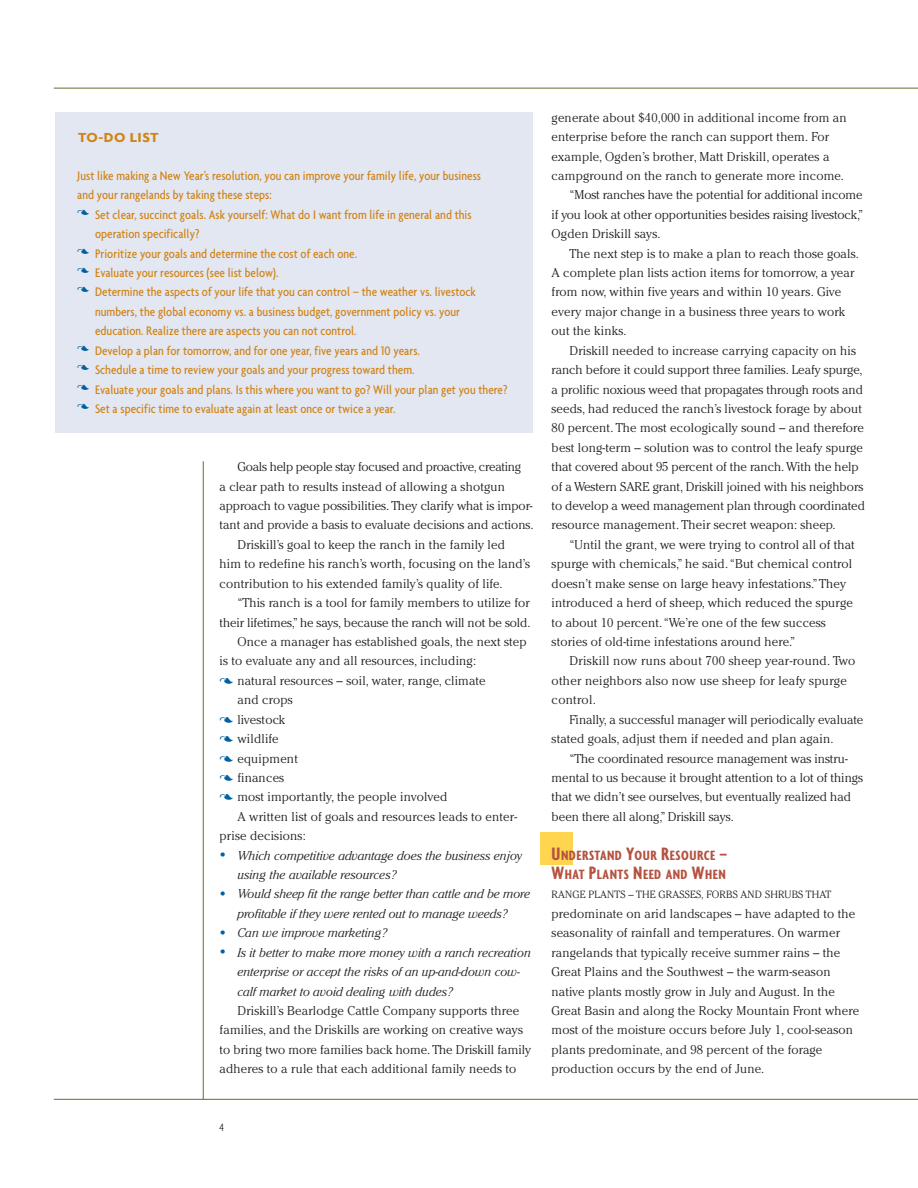
<style>
.page{position:relative;width:918px;height:1188px;background:#fff}
.page>*{position:absolute;margin:0;border:0;box-sizing:border-box;transform-origin:0 0}
.t1{font:700 extra-condensed 14.55px/19.4px "Agenda";letter-spacing:.03em;color:#b45240;scale:1.13 1}
.t2{font:700 14.25px "Agenda";letter-spacing:.035em;color:#d18316;scale:1.06 1}
.t3{font:500 condensed 13.5px "Agenda";letter-spacing:.005em;color:#d18316}
.t4{font:300 12.75px/19.4px "Cheltenham";letter-spacing:.015em;color:#231f20}
.t5{font:italic 300 12.75px/19.4px "Cheltenham";color:#231f20}
.t6{font:300 12.75px "Cheltenham";letter-spacing:-.005em;color:#231f20}
.t7{font:300 12.75px "Cheltenham";letter-spacing:-.015em;color:#231f20}
.t8{font:300 condensed 11.55px "Agenda";color:#231f20}
.t9{font:300 10.5px "Cheltenham";letter-spacing:.02em;color:#231f20}
.s1{font-style:normal;font-size:27px;color:#0060a3}
.s2{font-size:19.35px}
</style>
<div class="page">
<div style="left:540px;top:833px;width:32px;height:32px;background:#ffd44f"></div>
<hr style="left:54px;top:1099px;width:864px;height:1px;background:#627029">
<hr style="left:54px;top:88px;width:864px;height:1px;background:#627029">
<hr style="left:203px;top:461px;width:1px;height:638px;background:#627029">
<div style="left:55px;top:112px;width:478px;height:321px;background:#e3e7f2"></div>
<p class="t2" style="left:78px;top:131px;width:77px">TO-DO LIST</p>
<p class="t3" style="left:77px;top:171px;width:405px">Just like making a New Year’s resolution, you can improve your family life, your business</p>
<p class="t3" style="left:77px;top:190px;width:196px">and your rangelands by taking these steps:</p>
<p class="t3" style="left:95px;top:209px;width:378px">Set clear, succinct goals. Ask yourself: What do I want from life in general and this</p>
<p class="t3" style="left:95px;top:229px;width:106px">operation specifically?</p>
<p class="t3" style="left:95px;top:248px;width:263px">Prioritize your goals and determine the cost of each one.</p>
<p class="t3" style="left:95px;top:268px;width:185px">Evaluate your resources (see list below).</p>
<p class="t3" style="left:95px;top:287px;width:382px">Determine the aspects of your life that you can control – the weather vs. livestock</p>
<p class="t3" style="left:95px;top:306px;width:367px">numbers, the global economy vs. a business budget, government policy vs. your</p>
<p class="t3" style="left:95px;top:326px;width:263px">education. Realize there are aspects you can not control.</p>
<p class="t3" style="left:95px;top:345px;width:326px">Develop a plan for tomorrow, and for one year, five years and 10 years.</p>
<p class="t3" style="left:95px;top:365px;width:321px">Schedule a time to review your goals and your progress toward them.</p>
<p class="t3" style="left:95px;top:384px;width:414px">Evaluate your goals and plans. Is this where you want to go? Will your plan get you there?</p>
<p class="t3" style="left:95px;top:404px;width:302px">Set a specific time to evaluate again at least once or twice a year.</p>
<p class="t7" style="left:237px;top:462px;width:285px">Goals help people stay focused and proactive, creating</p>
<p class="t4" style="left:220px;top:478px;width:287px">a clear path to results instead of allowing a shotgun</p>
<p class="t4" style="left:220px;top:497px;width:315px">approach to vague possibilities. They clarify what is impor-</p>
<p class="t4" style="left:220px;top:517px;width:316px">tant and provide a basis to evaluate decisions and actions.</p>
<p class="t4" style="left:237px;top:536px;width:269px">Driskill’s goal to keep the ranch in the family led</p>
<p class="t4" style="left:220px;top:555px;width:312px">him to redefine his ranch’s worth, focusing on the land’s</p>
<p class="t4" style="left:220px;top:575px;width:285px">contribution to his extended family’s quality of life.</p>
<p class="t4" style="left:237px;top:594px;width:294px">“This ranch is a tool for family members to utilize for</p>
<p class="t6" style="left:220px;top:618px;width:312px">their lifetimes,” he says, because the ranch will not be sold.</p>
<p class="t4" style="left:237px;top:633px;width:291px">Once a manager has established goals, the next step</p>
<p class="t4" style="left:220px;top:653px;width:258px">is to evaluate any and all resources, including:</p>
<p class="t4" style="left:237px;top:672px;width:250px">natural resources – soil, water, range, climate</p>
<p class="t4" style="left:237px;top:691px;width:57px">and crops</p>
<p class="t4" style="left:237px;top:711px;width:50px">livestock</p>
<p class="t4" style="left:237px;top:730px;width:43px">wildlife</p>
<p class="t4" style="left:237px;top:750px;width:62px">equipment</p>
<p class="t4" style="left:237px;top:769px;width:48px">finances</p>
<p class="t4" style="left:237px;top:788px;width:212px">most importantly, the people involved</p>
<p class="t4" style="left:237px;top:808px;width:281px">A written list of goals and resources leads to enter-</p>
<p class="t4" style="left:220px;top:827px;width:88px">prise decisions:</p>
<p class="t5" style="left:237px;top:847px;width:286px;text-indent:-18px"><span class="s1">•</span> Which competitive advantage does the business enjoy using the available resources?</p>
<p class="t5" style="left:220px;top:885px;width:312px;text-align:center"><span class="s1">•</span> Would sheep fit the range better than cattle and be more profitable if they were rented out to manage weeds?</p>
<p class="t5" style="left:220px;top:924px;width:169px"><span class="s1">•</span> Can we improve marketing?</p>
<p class="t5" style="left:220px;top:944px;width:313px"><span class="s1">•</span> Is it better to make more money with a ranch recreation</p>
<p class="t5" style="left:237px;top:963px;width:284px">enterprise or accept the risks of an up-and-down cow-</p>
<p class="t5" style="left:237px;top:983px;width:217px">calf market to avoid dealing with dudes?</p>
<p class="t4" style="left:237px;top:1002px;width:283px">Driskill’s Bearlodge Cattle Company supports three</p>
<p class="t4" style="left:220px;top:1021px;width:305px">families, and the Driskills are working on creative ways</p>
<p class="t4" style="left:220px;top:1041px;width:313px">to bring two more families back home. The Driskill family</p>
<p class="t4" style="left:220px;top:1060px;width:298px">adheres to a rule that each additional family needs to</p>
<p class="t4" style="left:552px;top:109px;width:297px">generate about $40,000 in additional income from an</p>
<p class="t4" style="left:552px;top:128px;width:279px">enterprise before the ranch can support them. For</p>
<p class="t4" style="left:552px;top:148px;width:279px">example, Ogden’s brother, Matt Driskill, operates a</p>
<p class="t4" style="left:552px;top:167px;width:294px">campground on the ranch to generate more income.</p>
<p class="t6" style="left:570px;top:190px;width:294px">“Most ranches have the potential for additional income</p>
<p class="t6" style="left:552px;top:210px;width:313px">if you look at other opportunities besides raising livestock,”</p>
<p class="t4" style="left:552px;top:225px;width:111px">Ogden Driskill says.</p>
<p class="t4" style="left:570px;top:245px;width:291px">The next step is to make a plan to reach those goals.</p>
<p class="t4" style="left:552px;top:264px;width:304px">A complete plan lists action items for tomorrow, a year</p>
<p class="t4" style="left:552px;top:284px;width:291px">from now, within five years and within 10 years. Give</p>
<p class="t4" style="left:552px;top:303px;width:295px">every major change in a business three years to work</p>
<p class="t4" style="left:552px;top:322px;width:77px">out the kinks.</p>
<p class="t4" style="left:570px;top:342px;width:288px">Driskill needed to increase carrying capacity on his</p>
<p class="t4" style="left:552px;top:361px;width:313px">ranch before it could support three families. Leafy spurge,</p>
<p class="t4" style="left:552px;top:381px;width:313px">a prolific noxious weed that propagates through roots and</p>
<p class="t4" style="left:552px;top:400px;width:312px">seeds, had reduced the ranch’s livestock forage by about</p>
<p class="t4" style="left:552px;top:420px;width:314px">80 percent. The most ecologically sound – and therefore</p>
<p class="t4" style="left:552px;top:439px;width:313px">best long-term – solution was to control the leafy spurge</p>
<p class="t4" style="left:552px;top:458px;width:309px">that covered about 95 percent of the ranch. With the help</p>
<p class="t4" style="left:552px;top:478px;width:313px">of a Western SARE grant, Driskill joined with his neighbors</p>
<p class="t6" style="left:552px;top:501px;width:315px">to develop a weed management plan through coordinated</p>
<p class="t4" style="left:552px;top:517px;width:286px">resource management. Their secret weapon: sheep.</p>
<p class="t4" style="left:570px;top:536px;width:287px">“Until the grant, we were trying to control all of that</p>
<p class="t4" style="left:552px;top:555px;width:302px">spurge with chemicals,” he said. “But chemical control</p>
<p class="t4" style="left:552px;top:575px;width:296px">doesn’t make sense on large heavy infestations.” They</p>
<p class="t4" style="left:552px;top:594px;width:303px">introduced a herd of sheep, which reduced the spurge</p>
<p class="t4" style="left:552px;top:614px;width:276px">to about 10 percent. “We’re one of the few success</p>
<p class="t4" style="left:552px;top:633px;width:245px">stories of old-time infestations around here.”</p>
<p class="t4" style="left:570px;top:653px;width:287px">Driskill now runs about 700 sheep year-round. Two</p>
<p class="t4" style="left:552px;top:672px;width:297px">other neighbors also now use sheep for leafy spurge</p>
<p class="t4" style="left:552px;top:691px;width:46px">control.</p>
<p class="t4" style="left:570px;top:711px;width:295px">Finally, a successful manager will periodically evaluate</p>
<p class="t4" style="left:552px;top:730px;width:283px">stated goals, adjust them if needed and plan again.</p>
<p class="t4" style="left:570px;top:750px;width:280px">“The coordinated resource management was instru-</p>
<p class="t4" style="left:552px;top:769px;width:313px">mental to us because it brought attention to a lot of things</p>
<p class="t4" style="left:552px;top:788px;width:301px">that we didn’t see ourselves, but eventually realized had</p>
<p class="t4" style="left:552px;top:808px;width:184px">been there all along,” Driskill says.</p>
<p class="t1" style="left:552px;top:847px;width:157px"><span class="s2">U</span>NDERSTAND <span class="s2">Y</span>OUR <span class="s2">R</span>ESOURCE <span class="s2">–<br>W</span>HAT <span class="s2">P</span>LANTS <span class="s2">N</span>EED AND <span class="s2">W</span>HEN</p>
<p class="t9" style="left:552px;top:891px;width:281px">RANGE PLANTS – THE GRASSES, FORBS AND SHRUBS THAT</p>
<p class="t4" style="left:552px;top:905px;width:309px">predominate on arid landscapes – have adapted to the seasonality of rainfall and temperatures. On warmer rangelands that typically receive summer rains – the Great Plains and the Southwest – the warm-season native plants mostly grow in July and August. In the Great Basin and along the Rocky Mountain Front where most of the moisture occurs before July 1, cool-season plants predominate, and 98 percent of the forage production occurs by the end of June.</p>
<p class="t8" style="left:220px;top:1123px;width:6px">4</p>
</div>
